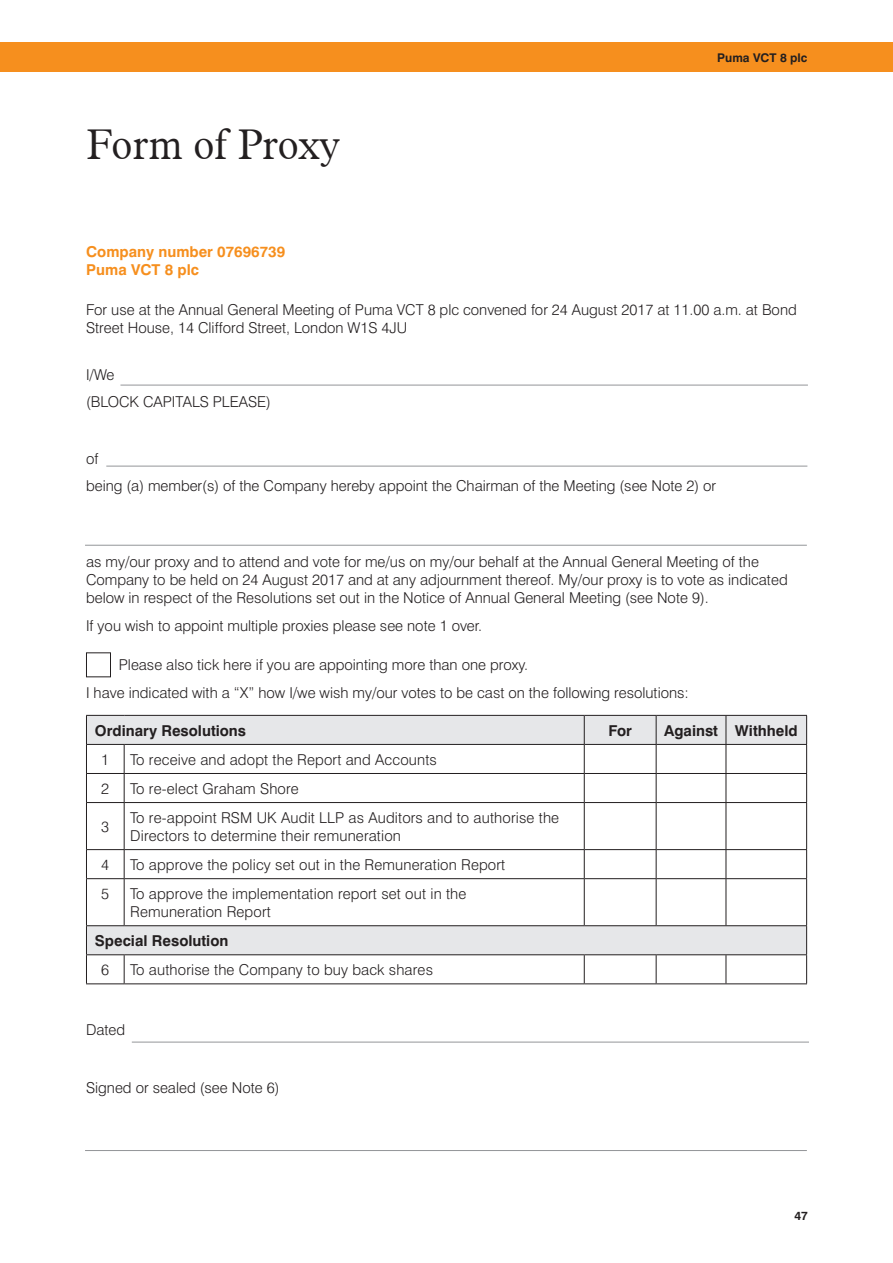
<style>
.page{position:relative;width:893px;height:1263px;background:#fff}
.page>*{position:absolute;margin:0;border:0;box-sizing:border-box;transform-origin:0 0}
.t1{font:300 42px "Aldine 721 BT";letter-spacing:-.01em;color:#231f20}
.t2{font:300 15px/18px "Swiss 721 BT";color:#231f20}
.t3{font:700 15px "Swiss 721 BT";color:#231f20}
.t4{font:700 15px/18px "Swiss 721 BT";color:#f68f1e}
.t5{font:700 12px "Swiss 721 BT";color:#231f20}
</style>
<div class="page">
<div style="left:0;top:43px;width:893px;height:29px;background:#f68f1e"></div>
<div style="left:86px;top:652px;width:25px;height:25px;border:1px solid #231f20"></div>
<svg style="left:87px;top:716px;width:719px;height:238px"></svg>
<hr style="left:86px;top:744px;width:38px;height:1px;background:#231f20">
<hr style="left:124px;top:744px;width:460px;height:1px;background:#231f20">
<hr style="left:584px;top:744px;width:72px;height:1px;background:#231f20">
<hr style="left:656px;top:744px;width:70px;height:1px;background:#231f20">
<hr style="left:726px;top:744px;width:81px;height:1px;background:#231f20">
<hr style="left:86px;top:773px;width:38px;height:1px;background:#231f20">
<hr style="left:124px;top:773px;width:460px;height:1px;background:#231f20">
<hr style="left:584px;top:773px;width:72px;height:1px;background:#231f20">
<hr style="left:656px;top:773px;width:70px;height:1px;background:#231f20">
<hr style="left:726px;top:773px;width:81px;height:1px;background:#231f20">
<hr style="left:86px;top:802px;width:38px;height:1px;background:#231f20">
<hr style="left:124px;top:802px;width:460px;height:1px;background:#231f20">
<hr style="left:584px;top:802px;width:72px;height:1px;background:#231f20">
<hr style="left:656px;top:802px;width:70px;height:1px;background:#231f20">
<hr style="left:726px;top:802px;width:81px;height:1px;background:#231f20">
<hr style="left:86px;top:849px;width:38px;height:1px;background:#231f20">
<hr style="left:124px;top:849px;width:460px;height:1px;background:#231f20">
<hr style="left:584px;top:849px;width:72px;height:1px;background:#231f20">
<hr style="left:656px;top:849px;width:70px;height:1px;background:#231f20">
<hr style="left:726px;top:849px;width:81px;height:1px;background:#231f20">
<hr style="left:86px;top:878px;width:38px;height:1px;background:#231f20">
<hr style="left:124px;top:878px;width:460px;height:1px;background:#231f20">
<hr style="left:584px;top:878px;width:72px;height:1px;background:#231f20">
<hr style="left:656px;top:878px;width:70px;height:1px;background:#231f20">
<hr style="left:726px;top:878px;width:81px;height:1px;background:#231f20">
<hr style="left:86px;top:925px;width:38px;height:1px;background:#231f20">
<hr style="left:124px;top:925px;width:460px;height:1px;background:#231f20">
<hr style="left:584px;top:925px;width:72px;height:1px;background:#231f20">
<hr style="left:656px;top:925px;width:70px;height:1px;background:#231f20">
<hr style="left:726px;top:925px;width:81px;height:1px;background:#231f20">
<hr style="left:86px;top:954px;width:38px;height:1px;background:#231f20">
<hr style="left:124px;top:954px;width:460px;height:1px;background:#231f20">
<hr style="left:584px;top:954px;width:72px;height:1px;background:#231f20">
<hr style="left:656px;top:954px;width:70px;height:1px;background:#231f20">
<hr style="left:726px;top:954px;width:81px;height:1px;background:#231f20">
<hr style="left:86px;top:715px;width:38px;height:1px;background:#231f20">
<hr style="left:124px;top:715px;width:460px;height:1px;background:#231f20">
<hr style="left:584px;top:715px;width:72px;height:1px;background:#231f20">
<hr style="left:656px;top:715px;width:70px;height:1px;background:#231f20">
<hr style="left:726px;top:715px;width:81px;height:1px;background:#231f20">
<svg style="left:86px;top:716px;width:1px;height:86px"></svg>
<svg style="left:124px;top:745px;width:1px;height:57px"></svg>
<svg style="left:584px;top:716px;width:1px;height:86px"></svg>
<svg style="left:656px;top:716px;width:1px;height:86px"></svg>
<svg style="left:726px;top:716px;width:1px;height:86px"></svg>
<svg style="left:806px;top:716px;width:1px;height:86px"></svg>
<hr style="left:86px;top:803px;width:1px;height:46px;background:#231f20">
<hr style="left:124px;top:803px;width:1px;height:46px;background:#231f20">
<hr style="left:584px;top:803px;width:1px;height:46px;background:#231f20">
<hr style="left:656px;top:803px;width:1px;height:46px;background:#231f20">
<hr style="left:726px;top:803px;width:1px;height:46px;background:#231f20">
<hr style="left:806px;top:803px;width:1px;height:46px;background:#231f20">
<svg style="left:86px;top:850px;width:1px;height:28px"></svg>
<svg style="left:124px;top:850px;width:1px;height:28px"></svg>
<svg style="left:584px;top:850px;width:1px;height:28px"></svg>
<svg style="left:656px;top:850px;width:1px;height:28px"></svg>
<svg style="left:726px;top:850px;width:1px;height:28px"></svg>
<svg style="left:806px;top:850px;width:1px;height:28px"></svg>
<hr style="left:86px;top:879px;width:1px;height:46px;background:#231f20">
<hr style="left:124px;top:879px;width:1px;height:46px;background:#231f20">
<hr style="left:584px;top:879px;width:1px;height:46px;background:#231f20">
<hr style="left:656px;top:879px;width:1px;height:46px;background:#231f20">
<hr style="left:726px;top:879px;width:1px;height:46px;background:#231f20">
<hr style="left:806px;top:879px;width:1px;height:46px;background:#231f20">
<svg style="left:86px;top:926px;width:1px;height:57px"></svg>
<svg style="left:124px;top:955px;width:1px;height:28px"></svg>
<svg style="left:584px;top:955px;width:1px;height:28px"></svg>
<svg style="left:656px;top:955px;width:1px;height:28px"></svg>
<svg style="left:726px;top:955px;width:1px;height:28px"></svg>
<svg style="left:806px;top:926px;width:1px;height:57px"></svg>
<hr style="left:86px;top:983px;width:38px;height:1px;background:#231f20">
<hr style="left:124px;top:983px;width:460px;height:1px;background:#231f20">
<hr style="left:584px;top:983px;width:72px;height:1px;background:#231f20">
<hr style="left:656px;top:983px;width:70px;height:1px;background:#231f20">
<hr style="left:726px;top:983px;width:81px;height:1px;background:#231f20">
<hr style="left:120px;top:385px;width:688px;height:1px;background:#939598">
<hr style="left:106px;top:466px;width:701px;height:1px;background:#939598">
<hr style="left:85px;top:545px;width:722px;height:1px;background:#939598">
<hr style="left:132px;top:1042px;width:677px;height:1px;background:#939598">
<hr style="left:85px;top:1150px;width:722px;height:1px;background:#939598">
<h1 class="t1" style="left:86px;top:119px;width:255px">Form of Proxy</h1>
<p class="t5" style="left:717px;top:51px;width:92px">Puma VCT 8 plc</p>
<p class="t4" style="left:86px;top:242px;width:201px">Company number 07696739<br>Puma VCT 8 plc</p>
<p class="t2" style="left:86px;top:301px;width:712px">For use at the Annual General Meeting of Puma VCT 8 plc convened for 24 August 2017 at 11.00 a.m. at Bond<br>Street House, 14 Clifford Street, London W1S 4JU</p>
<p class="t2" style="left:86px;top:361px;width:186px;line-height:27.2px">I/We<br>(BLOCK CAPITALS PLEASE)</p>
<p class="t2" style="left:86px;top:445px;width:632px;line-height:27.2px">of<br>being (a) member(s) of the Company hereby appoint the Chairman of the Meeting (see Note 2) or</p>
<p class="t2" style="left:86px;top:552px;width:703px">as my/our proxy and to attend and vote for me/us on my/our behalf at the Annual General Meeting of the<br>Company to be held on 24 August 2017 and at any adjournment thereof. My/our proxy is to vote as indicated below in respect of the Resolutions set out in the Notice of Annual General Meeting (see Note 9).</p>
<p class="t2" style="left:86px;top:617px;width:398px">If you wish to appoint multiple proxies please see note 1 over.</p>
<p class="t2" style="left:86px;top:650px;width:604px;line-height:28.7px;text-indent:33px">Please also tick here if you are appointing more than one proxy.<br>I have indicated with a “X” how I/we wish my/our votes to be cast on the following resolutions:</p>
<p class="t3" style="left:95px;top:721px;width:153px">Ordinary Resolutions</p>
<p class="t3" style="left:608px;top:721px;width:25px">For</p>
<p class="t3" style="left:664px;top:721px;width:135px">Against Withheld</p>
<p class="t2" style="left:101px;top:750px;width:9px">1</p>
<p class="t2" style="left:130px;top:750px;width:308px">To receive and adopt the Report and Accounts</p>
<p class="t2" style="left:101px;top:779px;width:9px">2</p>
<p class="t2" style="left:130px;top:779px;width:170px">To re-elect Graham Shore</p>
<p class="t2" style="left:101px;top:818px;width:9px">3</p>
<p class="t2" style="left:130px;top:809px;width:431px">To re-appoint RSM UK Audit LLP as Auditors and to authorise the<br>Directors to determine their remuneration</p>
<p class="t2" style="left:101px;top:856px;width:9px">4</p>
<p class="t2" style="left:130px;top:856px;width:377px">To approve the policy set out in the Remuneration Report</p>
<p class="t2" style="left:101px;top:885px;width:9px">5</p>
<p class="t2" style="left:130px;top:885px;width:338px">To approve the implementation report set out in the<br>Remuneration Report</p>
<p class="t3" style="left:95px;top:932px;width:135px">Special Resolution</p>
<p class="t2" style="left:101px;top:961px;width:9px">6</p>
<p class="t2" style="left:130px;top:961px;width:304px">To authorise the Company to buy back shares</p>
<p class="t2" style="left:86px;top:1021px;width:41px">Dated</p>
<p class="t2" style="left:86px;top:1078px;width:195px">Signed or sealed (see Note 6)</p>
<p class="t5" style="left:794px;top:1209px;width:15px">47</p>
</div>
